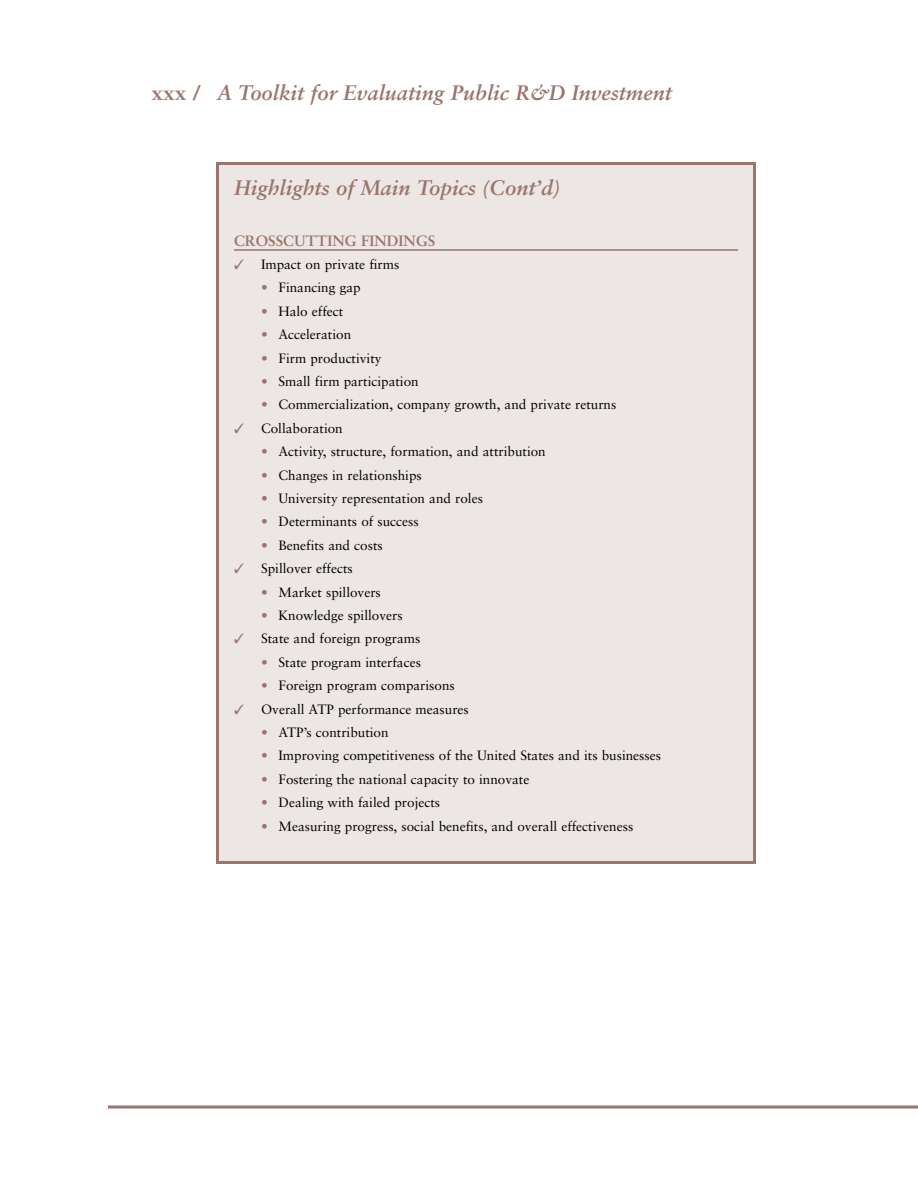
<style>
.page{position:relative;width:918px;height:1188px;background:#fff}
.page>*{position:absolute;margin:0;border:0;box-sizing:border-box;transform-origin:0 0}
.t1{font:italic 700 21px "Sabon";color:#9b756b}
.t2{font:700 15px "Sabon";color:#9b756b}
.t3{font:13.5px "Sabon";color:#000}
.s1{font-style:normal}
.s2{color:#9b756b}
</style>
<div class="page">
<hr style="left:108px;top:1106px;width:810px;height:2px;background:#9b756b">
<div style="left:218px;top:164px;width:536px;height:698px;background:#ece6e4"></div>
<hr style="left:234px;top:249px;width:504px;height:2px;background:#9b756b">
<div style="left:216px;top:162px;width:540px;height:702px;border:3px solid #9b756b"></div>
<h1 class="t1" style="left:151px;top:84px;width:522px"><span class="s1">xxx /</span> A Toolkit for Evaluating Public R&amp;D Investment</h1>
<h1 class="t1" style="left:234px;top:179px;width:328px">Highlights of Main Topics (Cont’d)</h1>
<p class="t2" style="left:234px;top:234px;width:203px">CROSSCUTTING FINDINGS</p>
<p class="t3" style="left:234px;top:259px;width:167px"><span class="s2">✓</span> Impact on private firms</p>
<p class="t3" style="left:261px;top:282px;width:101px"><span class="s2">•</span> Financing gap</p>
<p class="t3" style="left:261px;top:306px;width:84px"><span class="s2">•</span> Halo effect</p>
<p class="t3" style="left:261px;top:329px;width:92px"><span class="s2">•</span> Acceleration</p>
<p class="t3" style="left:261px;top:352px;width:122px"><span class="s2">•</span> Firm productivity</p>
<p class="t3" style="left:261px;top:376px;width:159px"><span class="s2">•</span> Small firm participation</p>
<p class="t3" style="left:261px;top:399px;width:357px"><span class="s2">•</span> Commercialization, company growth, and private returns</p>
<p class="t3" style="left:234px;top:423px;width:110px"><span class="s2">✓</span> Collaboration</p>
<p class="t3" style="left:261px;top:446px;width:286px"><span class="s2">•</span> Activity, structure, formation, and attribution</p>
<p class="t3" style="left:261px;top:469px;width:162px"><span class="s2">•</span> Changes in relationships</p>
<p class="t3" style="left:261px;top:493px;width:223px"><span class="s2">•</span> University representation and roles</p>
<p class="t3" style="left:261px;top:516px;width:159px"><span class="s2">•</span> Determinants of success</p>
<p class="t3" style="left:261px;top:540px;width:123px"><span class="s2">•</span> Benefits and costs</p>
<p class="t3" style="left:234px;top:563px;width:120px"><span class="s2">✓</span> Spillover effects</p>
<p class="t3" style="left:261px;top:586px;width:121px"><span class="s2">•</span> Market spillovers</p>
<p class="t3" style="left:261px;top:610px;width:143px"><span class="s2">•</span> Knowledge spillovers</p>
<p class="t3" style="left:234px;top:633px;width:188px"><span class="s2">✓</span> State and foreign programs</p>
<p class="t3" style="left:261px;top:657px;width:161px"><span class="s2">•</span> State program interfaces</p>
<p class="t3" style="left:261px;top:680px;width:195px"><span class="s2">•</span> Foreign program comparisons</p>
<p class="t3" style="left:234px;top:703px;width:236px"><span class="s2">✓</span> Overall ATP performance measures</p>
<p class="t3" style="left:261px;top:727px;width:129px"><span class="s2">•</span> ATP’s contribution</p>
<p class="t3" style="left:261px;top:750px;width:402px"><span class="s2">•</span> Improving competitiveness of the United States and its businesses</p>
<p class="t3" style="left:261px;top:774px;width:270px"><span class="s2">•</span> Fostering the national capacity to innovate</p>
<p class="t3" style="left:261px;top:797px;width:181px"><span class="s2">•</span> Dealing with failed projects</p>
<p class="t3" style="left:261px;top:820px;width:374px"><span class="s2">•</span> Measuring progress, social benefits, and overall effectiveness</p>
</div>
